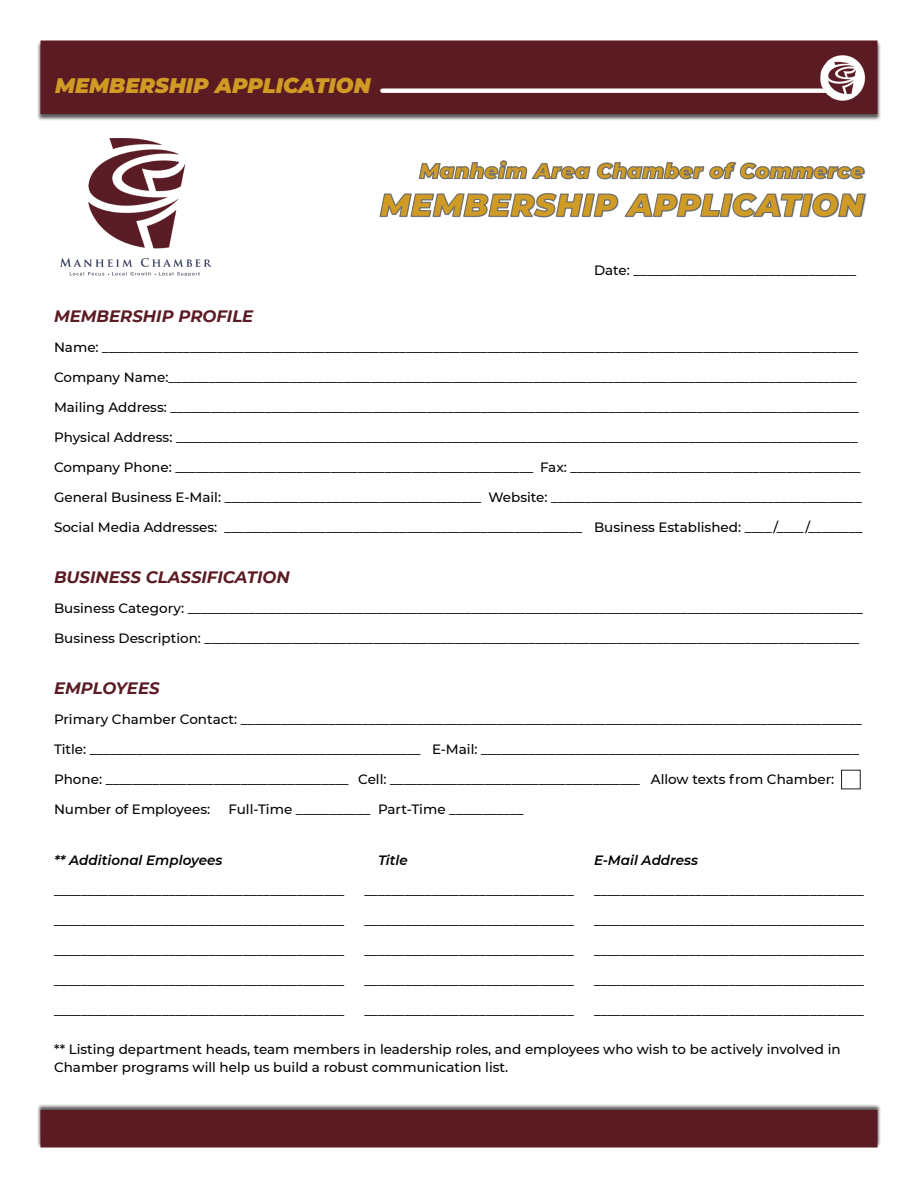
<style>
.page{position:relative;width:918px;height:1188px;background:#fff}
.page>*{position:absolute;margin:0;border:0;box-sizing:border-box;transform-origin:0 0}
.t1{font:italic 900 31.5px "Montserrat";letter-spacing:.015em;color:#cf9b24}
.t2{font:italic 900 21px "Montserrat";letter-spacing:.005em;color:#cf9b24}
.t3{font:italic 700 16.5px "Montserrat";color:#5b1b23}
.t4{font:500 13.5px/18px "Montserrat";color:#000}
.t5{font:italic 600 13.5px "Montserrat";color:#000}
</style>
<div class="page">
<div style="left:37px;top:40px;width:844px;height:81px;background:#231f20;opacity:.75"></div>
<div style="left:40px;top:40px;width:838px;height:74px;background:#5b1b23"></div>
<img style="left:820px;top:55px;width:46px;height:46px">
<div style="left:382px;top:88px;width:446px;height:5px;background:#fff"></div>
<img style="left:60px;top:138px;width:152px;height:138px">
<svg style="left:419px;top:161px;width:171px;height:18px"></svg>
<svg style="left:597px;top:162px;width:267px;height:17px"></svg>
<svg style="left:380px;top:193px;width:238px;height:24px"></svg>
<svg style="left:625px;top:193px;width:240px;height:24px"></svg>
<div style="left:37px;top:1103px;width:844px;height:45px;background:#231f20;opacity:.75"></div>
<div style="left:40px;top:1110px;width:838px;height:38px;background:#5b1b23"></div>
<div style="left:841px;top:770px;width:20px;height:19px;border:1px solid #231f20"></div>
<h2 class="t2" style="left:55px;top:69px;width:317px">MEMBERSHIP APPLICATION</h2>
<h2 class="t2" style="left:419px;top:155px;width:446px">Manheim Area Chamber of Commerce</h2>
<h1 class="t1" style="left:380px;top:181px;width:485px">MEMBERSHIP APPLICATION</h1>
<p class="t4" style="left:594px;top:261px;width:264px">Date: _________________________________</p>
<p class="t3" style="left:54px;top:304px;width:201px">MEMBERSHIP PROFILE</p>
<p class="t4" style="left:54px;top:337px;width:806px">Name: ________________________________________________________________________________________________________________</p>
<p class="t4" style="left:54px;top:367px;width:805px">Company Name:______________________________________________________________________________________________________</p>
<p class="t4" style="left:54px;top:397px;width:807px">Mailing Address: ______________________________________________________________________________________________________</p>
<p class="t4" style="left:54px;top:427px;width:805px">Physical Address: _____________________________________________________________________________________________________</p>
<p class="t4" style="left:54px;top:457px;width:808px">Company Phone: _____________________________________________________ Fax: ___________________________________________</p>
<p class="t4" style="left:54px;top:487px;width:809px">General Business E-Mail: ______________________________________ Website: ______________________________________________</p>
<p class="t4" style="left:54px;top:517px;width:810px">Social Media Addresses: _____________________________________________________ Business Established: ____/____/________</p>
<p class="t3" style="left:54px;top:565px;width:237px">BUSINESS CLASSIFICATION</p>
<p class="t4" style="left:54px;top:598px;width:810px">Business Category: ____________________________________________________________________________________________________</p>
<p class="t4" style="left:54px;top:628px;width:807px">Business Description: _________________________________________________________________________________________________</p>
<p class="t3" style="left:54px;top:676px;width:107px">EMPLOYEES</p>
<p class="t4" style="left:54px;top:709px;width:809px">Primary Chamber Contact: ____________________________________________________________________________________________</p>
<p class="t4" style="left:54px;top:739px;width:807px">Title: _________________________________________________ E-Mail: ________________________________________________________</p>
<p class="t4" style="left:54px;top:769px;width:782px">Phone: ____________________________________ Cell: _____________________________________ Allow texts from Chamber:</p>
<p class="t4" style="left:54px;top:799px;width:158px">Number of Employees:</p>
<p class="t4" style="left:228px;top:799px;width:297px">Full-Time ___________ Part-Time ___________</p>
<p class="t5" style="left:54px;top:850px;width:170px">** Additional Employees</p>
<p class="t5" style="left:378px;top:850px;width:31px">Title</p>
<p class="t5" style="left:594px;top:850px;width:106px">E-Mail Address</p>
<p class="t4" style="left:54px;top:880px;width:292px">___________________________________________</p>
<p class="t4" style="left:364px;top:880px;width:211px">_______________________________</p>
<p class="t4" style="left:594px;top:880px;width:271px">________________________________________</p>
<p class="t4" style="left:54px;top:910px;width:292px">___________________________________________</p>
<p class="t4" style="left:364px;top:910px;width:211px">_______________________________</p>
<p class="t4" style="left:594px;top:910px;width:271px">________________________________________</p>
<p class="t4" style="left:54px;top:940px;width:292px">___________________________________________</p>
<p class="t4" style="left:364px;top:940px;width:211px">_______________________________</p>
<p class="t4" style="left:594px;top:940px;width:271px">________________________________________</p>
<p class="t4" style="left:54px;top:970px;width:292px">___________________________________________</p>
<p class="t4" style="left:364px;top:970px;width:211px">_______________________________</p>
<p class="t4" style="left:594px;top:970px;width:271px">________________________________________</p>
<p class="t4" style="left:54px;top:1000px;width:292px">___________________________________________</p>
<p class="t4" style="left:364px;top:1000px;width:211px">_______________________________</p>
<p class="t4" style="left:594px;top:1000px;width:271px">________________________________________</p>
<p class="t4" style="left:54px;top:1039px;width:788px">** Listing department heads, team members in leadership roles, and employees who wish to be actively involved in<br>Chamber programs will help us build a robust communication list.</p>
</div>
